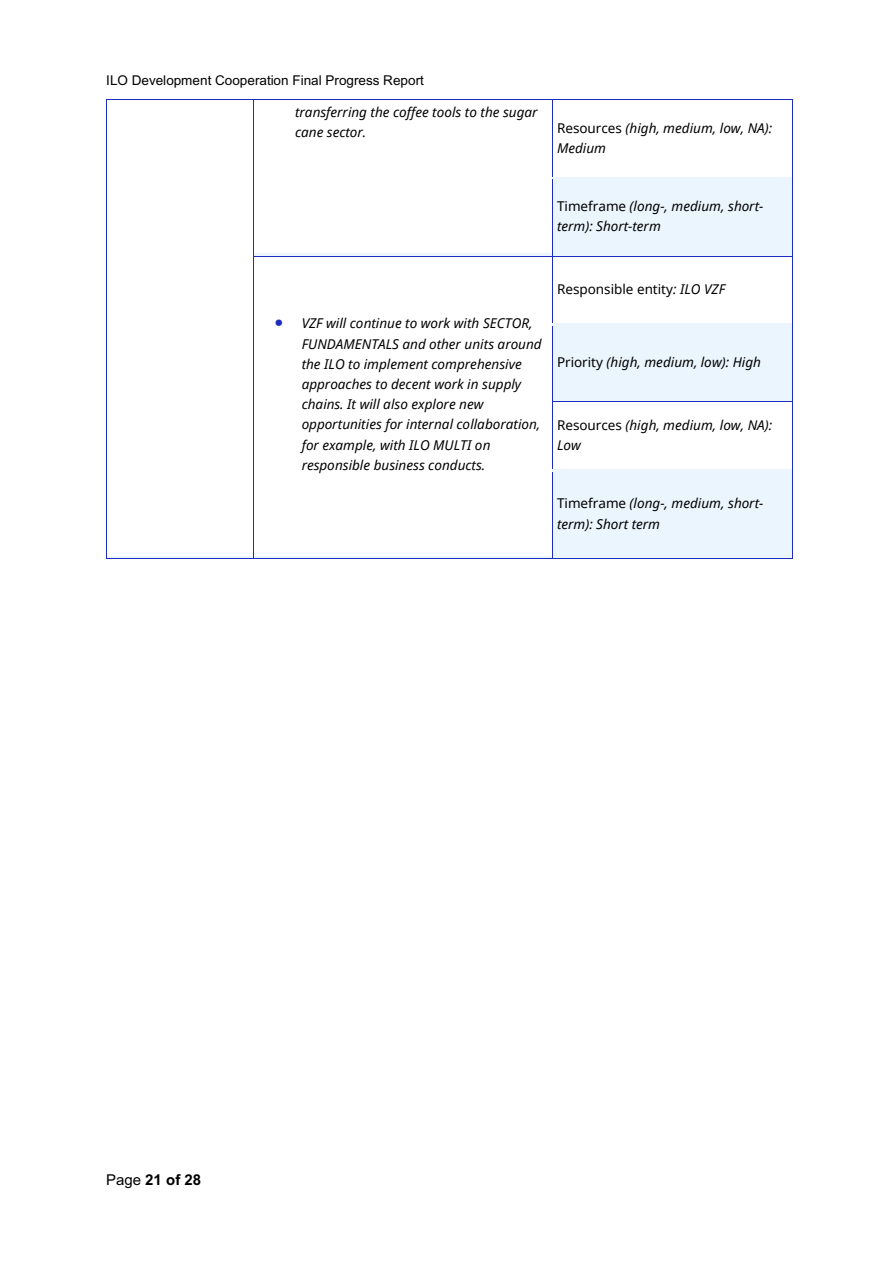
<style>
.page{position:relative;width:893px;height:1263px;background:#fff}
.page>*{position:absolute;margin:0;border:0;box-sizing:border-box;transform-origin:0 0}
.t1{font:700 15px "Arial";color:#000}
.t2{font:italic 13.5px/20.2px "Noto Sans";color:#000}
.t3{font:13.5px "Arial";letter-spacing:.005em;color:#000}
.t4{font:13.5px "Noto Sans";letter-spacing:-.005em;color:#000}
.s1{font-style:normal}
.s2{color:#1e2dbe}
.s3{font-style:italic}
.s4{font-weight:400}
</style>
<div class="page">
<hr style="left:107px;top:100px;width:146px;height:1px;background:#1e2dbe">
<hr style="left:254px;top:100px;width:298px;height:1px;background:#1e2dbe">
<hr style="left:553px;top:100px;width:239px;height:1px;background:#1e2dbe">
<hr style="left:106px;top:102px;width:1px;height:75px;background:#1e2dbe">
<hr style="left:253px;top:102px;width:1px;height:75px;background:#1e2dbe">
<hr style="left:552px;top:102px;width:1px;height:75px;background:#1e2dbe">
<hr style="left:792px;top:102px;width:1px;height:75px;background:#1e2dbe">
<div style="left:553px;top:178px;width:239px;height:78px;background:#ebf5fd"></div>
<hr style="left:553px;top:177px;width:239px;height:1px;background:#1e2dbe">
<hr style="left:106px;top:180px;width:1px;height:76px;background:#1e2dbe">
<hr style="left:254px;top:254px;width:299px;height:2px;background:#ebf5fd">
<hr style="left:253px;top:180px;width:1px;height:76px;background:#1e2dbe">
<hr style="left:552px;top:180px;width:1px;height:76px;background:#1e2dbe">
<hr style="left:792px;top:180px;width:1px;height:76px;background:#1e2dbe">
<hr style="left:254px;top:256px;width:298px;height:1px;background:#1e2dbe">
<hr style="left:553px;top:256px;width:239px;height:1px;background:#1e2dbe">
<hr style="left:106px;top:258px;width:1px;height:65px;background:#1e2dbe">
<hr style="left:253px;top:258px;width:1px;height:65px;background:#1e2dbe">
<hr style="left:552px;top:258px;width:1px;height:65px;background:#1e2dbe">
<hr style="left:792px;top:258px;width:1px;height:65px;background:#1e2dbe">
<div style="left:553px;top:323px;width:239px;height:79px;background:#ebf5fd"></div>
<hr style="left:106px;top:326px;width:1px;height:76px;background:#1e2dbe">
<hr style="left:253px;top:326px;width:1px;height:76px;background:#1e2dbe">
<hr style="left:552px;top:326px;width:1px;height:76px;background:#1e2dbe">
<hr style="left:792px;top:326px;width:1px;height:76px;background:#1e2dbe">
<hr style="left:553px;top:402px;width:239px;height:1px;background:#1e2dbe">
<hr style="left:106px;top:404px;width:1px;height:65px;background:#1e2dbe">
<hr style="left:253px;top:404px;width:1px;height:65px;background:#1e2dbe">
<hr style="left:552px;top:404px;width:1px;height:65px;background:#1e2dbe">
<hr style="left:792px;top:404px;width:1px;height:65px;background:#1e2dbe">
<div style="left:553px;top:470px;width:239px;height:89px;background:#ebf5fd"></div>
<hr style="left:553px;top:469px;width:239px;height:1px;background:#1e2dbe">
<hr style="left:106px;top:556px;width:148px;height:3px;background:#ebf5fd">
<hr style="left:106px;top:472px;width:1px;height:87px;background:#1e2dbe">
<hr style="left:107px;top:559px;width:146px;height:1px;background:#1e2dbe">
<hr style="left:254px;top:556px;width:299px;height:3px;background:#ebf5fd">
<hr style="left:253px;top:472px;width:1px;height:87px;background:#1e2dbe">
<hr style="left:254px;top:559px;width:298px;height:1px;background:#1e2dbe">
<hr style="left:552px;top:472px;width:1px;height:87px;background:#1e2dbe">
<hr style="left:553px;top:559px;width:239px;height:1px;background:#1e2dbe">
<hr style="left:792px;top:472px;width:1px;height:87px;background:#1e2dbe">
<p class="t3" style="left:106px;top:73px;width:319px">ILO Development Cooperation Final Progress Report</p>
<p class="t2" style="left:295px;top:101px;width:244px">transferring the coffee tools to the sugar cane sector.</p>
<p class="t2" style="left:557px;top:117px;width:217px"><span class="s1">Resources</span> (high, medium, low, NA):<br>Medium</p>
<p class="t2" style="left:557px;top:196px;width:208px"><span class="s1">Timeframe</span> (long-, medium, short&shy;term): Short-term</p>
<p class="t2" style="left:302px;top:313px;width:241px;text-indent:-27px"><span class="s2">•</span> VZF will continue to work with SECTOR, FUNDAMENTALS and other units around the ILO to implement comprehensive approaches to decent work in supply chains. It will also explore new opportunities for internal collaboration, for example, with ILO MULTI on responsible business conducts.</p>
<p class="t4" style="left:557px;top:280px;width:170px">Responsible entity<span class="s3">: ILO VZF</span></p>
<p class="t2" style="left:557px;top:351px;width:205px"><span class="s1">Priority</span> (high, medium, low): High</p>
<p class="t2" style="left:557px;top:414px;width:217px"><span class="s1">Resources</span> (high, medium, low, NA):<br>Low</p>
<p class="t2" style="left:557px;top:493px;width:208px"><span class="s1">Timeframe</span> (long-, medium, short&shy;term): Short term</p>
<p class="t1" style="left:106px;top:1171px;width:96px"><span class="s4">Page</span> 21 of 28</p>
</div>
